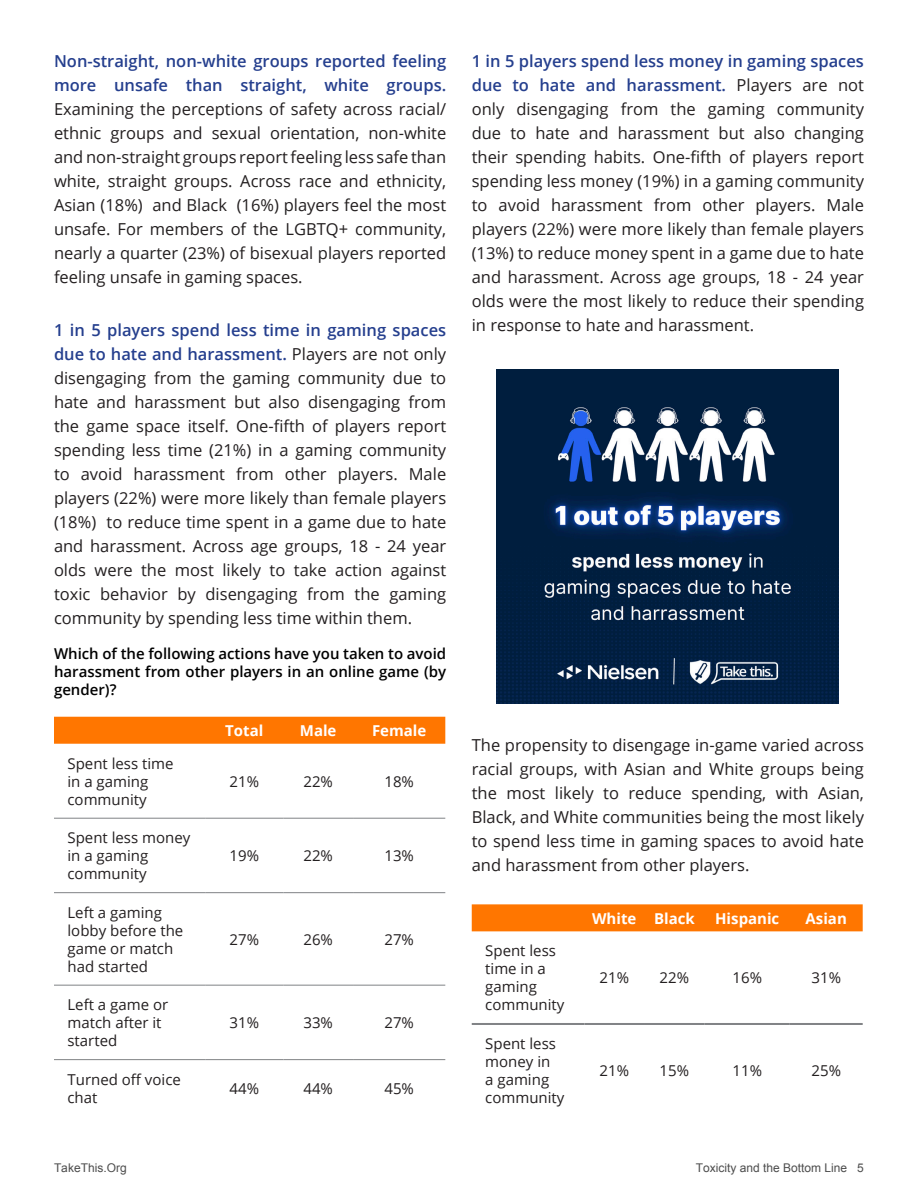
<style>
.page{position:relative;width:918px;height:1188px;background:#fff}
.page>*{position:absolute;margin:0;border:0;box-sizing:border-box;transform-origin:0 0}
.blue_bold{font:16.5px/24px "Open Sans";color:#231f20;text-align:justify}
.t1{font:15px/18px "Open Sans";color:#231f20}
.Table_Header{font:600 15px/18px "Open Sans";color:#000;text-align:justify}
.t2{font:700 15px "Open Sans";color:#fff}
.t3{font:12px "Arial";color:#4d4d4d}
.s1{font-weight:600;color:#253f8e}
</style>
<div class="page">
<div style="left:54px;top:717px;width:391px;height:27px;background:#ff7600"></div>
<hr style="left:54px;top:818px;width:151px;height:1px;background:#808285">
<hr style="left:205px;top:818px;width:78px;height:1px;background:#808285">
<hr style="left:283px;top:818px;width:70px;height:1px;background:#808285">
<hr style="left:353px;top:818px;width:92px;height:1px;background:#808285">
<hr style="left:54px;top:1059px;width:151px;height:1px;background:#808285">
<hr style="left:205px;top:1059px;width:78px;height:1px;background:#808285">
<hr style="left:283px;top:1059px;width:70px;height:1px;background:#808285">
<hr style="left:353px;top:1059px;width:92px;height:1px;background:#808285">
<hr style="left:54px;top:892px;width:151px;height:1px;background:#808285">
<hr style="left:205px;top:892px;width:78px;height:1px;background:#808285">
<hr style="left:283px;top:892px;width:70px;height:1px;background:#808285">
<hr style="left:353px;top:892px;width:92px;height:1px;background:#808285">
<hr style="left:54px;top:985px;width:151px;height:1px;background:#808285">
<hr style="left:205px;top:985px;width:78px;height:1px;background:#808285">
<hr style="left:283px;top:985px;width:70px;height:1px;background:#808285">
<hr style="left:353px;top:985px;width:92px;height:1px;background:#808285">
<div style="left:472px;top:904px;width:391px;height:27px;background:#ff7600"></div>
<hr style="left:472px;top:1023px;width:113px;height:1px;background:#808285">
<hr style="left:472px;top:1024px;width:113px;height:1px;background:#808285">
<hr style="left:585px;top:1023px;width:59px;height:1px;background:#808285">
<hr style="left:585px;top:1024px;width:59px;height:1px;background:#808285">
<hr style="left:644px;top:1023px;width:61px;height:1px;background:#808285">
<hr style="left:644px;top:1024px;width:61px;height:1px;background:#808285">
<hr style="left:705px;top:1023px;width:85px;height:1px;background:#808285">
<hr style="left:705px;top:1024px;width:85px;height:1px;background:#808285">
<hr style="left:790px;top:1023px;width:73px;height:1px;background:#808285">
<hr style="left:790px;top:1024px;width:73px;height:1px;background:#808285">
<img style="left:496px;top:370px;width:343px;height:334px">
<p class="blue_bold" style="left:54px;top:48px;width:394px"><span class="s1">Non-straight, non-white groups reported feeling more unsafe than straight, white groups.<br></span>Examining the perceptions of safety across racial/ ethnic groups and sexual orientation, non-white and non-straight groups report feeling less safe than white, straight groups. Across race and ethnicity, Asian (18%) and Black (16%) players feel the most unsafe. For members of the LGBTQ+ community, nearly a quarter (23%) of bisexual players reported feeling unsafe in gaming spaces.</p>
<p class="blue_bold" style="left:54px;top:318px;width:394px"><span class="s1">1 in 5 players spend less time in gaming spaces due to hate and harassment.</span> Players are not only disengaging from the gaming community due to hate and harassment but also disengaging from the game space itself. One-fifth of players report spending less time (21%) in a gaming community to avoid harassment from other players. Male players (22%) were more likely than female players (18%) to reduce time spent in a game due to hate and harassment. Across age groups, 18 - 24 year olds were the most likely to take action against toxic behavior by disengaging from the gaming community by spending less time within them.</p>
<p class="Table_Header" style="left:54px;top:644px;width:394px">Which of the following actions have you taken to avoid harassment from other players in an online game (by gender)?</p>
<p class="t2" style="left:225px;top:720px;width:40px">Total</p>
<p class="t2" style="left:300px;top:720px;width:38px">Male</p>
<p class="t2" style="left:372px;top:720px;width:56px">Female</p>
<p class="t1" style="left:68px;top:754px;width:108px">Spent less time in a gaming community</p>
<p class="t1" style="left:230px;top:772px;width:31px">21%</p>
<p class="t1" style="left:303px;top:772px;width:31px">22%</p>
<p class="t1" style="left:384px;top:772px;width:31px">18%</p>
<p class="t1" style="left:68px;top:828px;width:124px">Spent less money in a gaming community</p>
<p class="t1" style="left:68px;top:903px;width:117px">Left a gaming lobby before the game or match had started</p>
<p class="t1" style="left:68px;top:995px;width:102px">Left a game or match after it started</p>
<p class="t1" style="left:230px;top:846px;width:31px">19%</p>
<p class="t1" style="left:303px;top:846px;width:31px">22%</p>
<p class="t1" style="left:384px;top:846px;width:31px">13%</p>
<p class="t1" style="left:230px;top:930px;width:31px">27%</p>
<p class="t1" style="left:303px;top:930px;width:31px">26%</p>
<p class="t1" style="left:384px;top:930px;width:31px">27%</p>
<p class="t1" style="left:230px;top:1013px;width:31px">31%</p>
<p class="t1" style="left:303px;top:1013px;width:31px">33%</p>
<p class="t1" style="left:384px;top:1013px;width:31px">27%</p>
<p class="t1" style="left:68px;top:1070px;width:115px">Turned off voice chat</p>
<p class="t1" style="left:230px;top:1079px;width:31px">44%</p>
<p class="t1" style="left:303px;top:1079px;width:31px">44%</p>
<p class="t1" style="left:384px;top:1079px;width:31px">45%</p>
<p class="blue_bold" style="left:472px;top:48px;width:394px"><span class="s1">1 in 5 players spend less money in gaming spaces due to hate and harassment.</span> Players are not only disengaging from the gaming community due to hate and harassment but also changing their spending habits. One-fifth of players report spending less money (19%) in a gaming community to avoid harassment from other players. Male players (22%) were more likely than female players (13%) to reduce money spent in a game due to hate and harassment. Across age groups, 18 - 24 year olds were the most likely to reduce their spending in response to hate and harassment.</p>
<p class="blue_bold" style="left:472px;top:733px;width:394px">The propensity to disengage in-game varied across racial groups, with Asian and White groups being the most likely to reduce spending, with Asian, Black, and White communities being the most likely to spend less time in gaming spaces to avoid hate and harassment from other players.</p>
<p class="t2" style="left:592px;top:908px;width:46px">White</p>
<p class="t2" style="left:654px;top:908px;width:42px">Black</p>
<p class="t2" style="left:715px;top:908px;width:66px">Hispanic</p>
<p class="t2" style="left:806px;top:908px;width:43px">Asian</p>
<p class="t1" style="left:485px;top:942px;width:81px">Spent less time in a gaming community</p>
<p class="t1" style="left:600px;top:969px;width:31px">21%</p>
<p class="t1" style="left:660px;top:969px;width:31px">22%</p>
<p class="t1" style="left:733px;top:969px;width:31px">16%</p>
<p class="t1" style="left:812px;top:969px;width:31px">31%</p>
<p class="t1" style="left:485px;top:1034px;width:81px">Spent less money in<br>a gaming community</p>
<p class="t1" style="left:600px;top:1061px;width:31px">21%</p>
<p class="t1" style="left:660px;top:1061px;width:31px">15%</p>
<p class="t1" style="left:733px;top:1061px;width:31px">11%</p>
<p class="t1" style="left:812px;top:1061px;width:31px">25%</p>
<p class="t3" style="left:54px;top:1160px;width:74px">TakeThis.Org</p>
<p class="t3" style="left:696px;top:1160px;width:170px">Toxicity and the Bottom Line 5</p>
</div>
